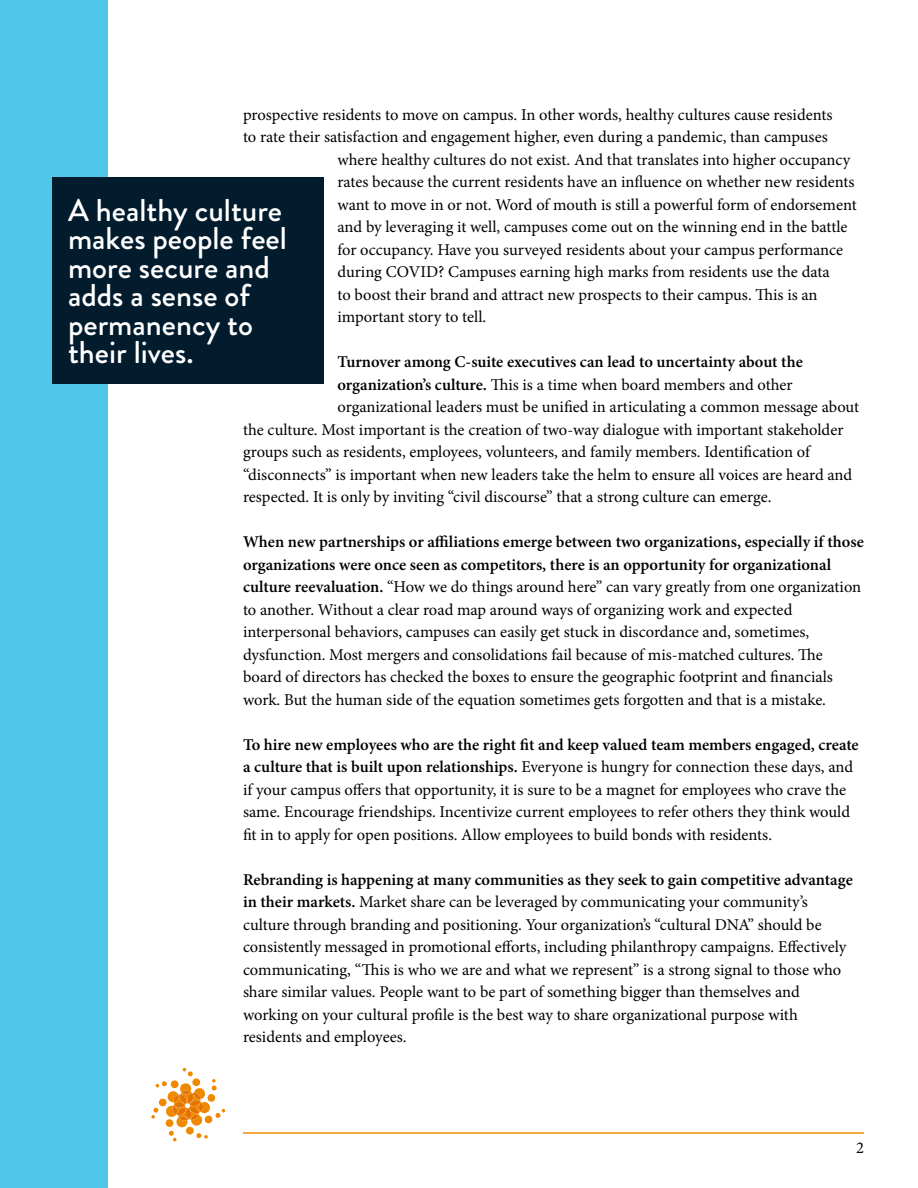
<style>
.page{position:relative;width:918px;height:1188px;background:#fff}
.page>*{position:absolute;margin:0;border:0;box-sizing:border-box;transform-origin:0 0}
.t1{font:500 31.5px/28.5px "Brandon Grotesque";color:#fff}
.t2{font:16.5px/22.5px "Minion Pro";letter-spacing:-.005em;color:#000}
.t3{font:600 16.5px "Minion Pro";color:#000}
.s1{font-weight:600}
</style>
<div class="page">
<div style="left:0;top:0;width:108px;height:1188px;background:#50c7e8"></div>
<div style="left:53px;top:177px;width:271px;height:206px;background:#031c2d"></div>
<hr style="left:243px;top:1132px;width:621px;height:2px;background:#ef8a00">
<svg style="left:151px;top:1068px;width:74px;height:73px"></svg>
<p class="t2" style="left:243px;top:104px;width:591px">prospective residents to move on campus. In other words, healthy cultures cause residents</p>
<p class="t2" style="left:243px;top:126px;width:586px">to rate their satisfaction and engagement higher, even during a pandemic, than campuses</p>
<p class="t2" style="left:338px;top:149px;width:514px">where healthy cultures do not exist. And that translates into higher occupancy</p>
<p class="t2" style="left:338px;top:171px;width:519px">rates because the current residents have an influence on whether new residents</p>
<p class="t2" style="left:338px;top:194px;width:521px">want to move in or not. Word of mouth is still a powerful form of endorsement</p>
<p class="t2" style="left:338px;top:216px;width:512px">and by leveraging it well, campuses come out on the winning end in the battle</p>
<p class="t2" style="left:338px;top:239px;width:507px">for occupancy. Have you surveyed residents about your campus performance</p>
<p class="t2" style="left:338px;top:261px;width:494px">during COVID? Campuses earning high marks from residents use the data</p>
<p class="t2" style="left:338px;top:284px;width:482px">to boost their brand and attract new prospects to their campus. This is an</p>
<p class="t2" style="left:338px;top:306px;width:150px">important story to tell.</p>
<p class="t3" style="left:338px;top:351px;width:467px">Turnover among C-suite executives can lead to uncertainty about the</p>
<p class="t2" style="left:338px;top:374px;width:457px"><span class="s1">organization’s culture.</span> This is a time when board members and other</p>
<p class="t2" style="left:338px;top:396px;width:523px">organizational leaders must be unified in articulating a common message about</p>
<p class="t2" style="left:243px;top:419px;width:602px">the culture. Most important is the creation of two-way dialogue with important stakeholder</p>
<p class="t2" style="left:243px;top:441px;width:569px">groups such as residents, employees, volunteers, and family members. Identification of</p>
<p class="t2" style="left:243px;top:464px;width:611px">“disconnects” is important when new leaders take the helm to ensure all voices are heard and</p>
<p class="t2" style="left:243px;top:486px;width:530px">respected. It is only by inviting “civil discourse” that a strong culture can emerge.</p>
<p class="t2" style="left:243px;top:531px;width:622px"><span class="s1">When new partnerships or affiliations emerge between two organizations, especially if those organizations were once seen as competitors, there is an opportunity for organizational culture reevaluation.</span> “How we do things around here” can vary greatly from one organization to another. Without a clear road map around ways of organizing work and expected interpersonal behaviors, campuses can easily get stuck in discordance and, sometimes, dysfunction. Most mergers and consolidations fail because of mis-matched cultures. The board of directors has checked the boxes to ensure the geographic footprint and financials work. But the human side of the equation sometimes gets forgotten and that is a mistake.</p>
<p class="t2" style="left:243px;top:734px;width:617px"><span class="s1">To hire new employees who are the right fit and keep valued team members engaged, create a culture that is built upon relationships.</span> Everyone is hungry for connection these days, and if your campus offers that opportunity, it is sure to be a magnet for employees who crave the same. Encourage friendships. Incentivize current employees to refer others they think would fit in to apply for open positions. Allow employees to build bonds with residents.</p>
<p class="t2" style="left:243px;top:869px;width:611px"><span class="s1">Rebranding is happening at many communities as they seek to gain competitive advantage in their markets.</span> Market share can be leveraged by communicating your community’s culture through branding and positioning. Your organization’s “cultural DNA” should be consistently messaged in promotional efforts, including philanthropy campaigns. Effectively communicating, “This is who we are and what we represent” is a strong signal to those who share similar values. People want to be part of something bigger than themselves and</p>
<p class="t2" style="left:243px;top:1004px;width:556px">working on your cultural profile is the best way to share organizational purpose with</p>
<p class="t2" style="left:243px;top:1026px;width:165px">residents and employees.</p>
<p class="t1" style="left:68px;top:196px;width:220px">A healthy culture makes people feel more secure and adds a sense of permanency to their lives.</p>
<p class="t2" style="left:856px;top:1137px;width:9px">2</p>
</div>
